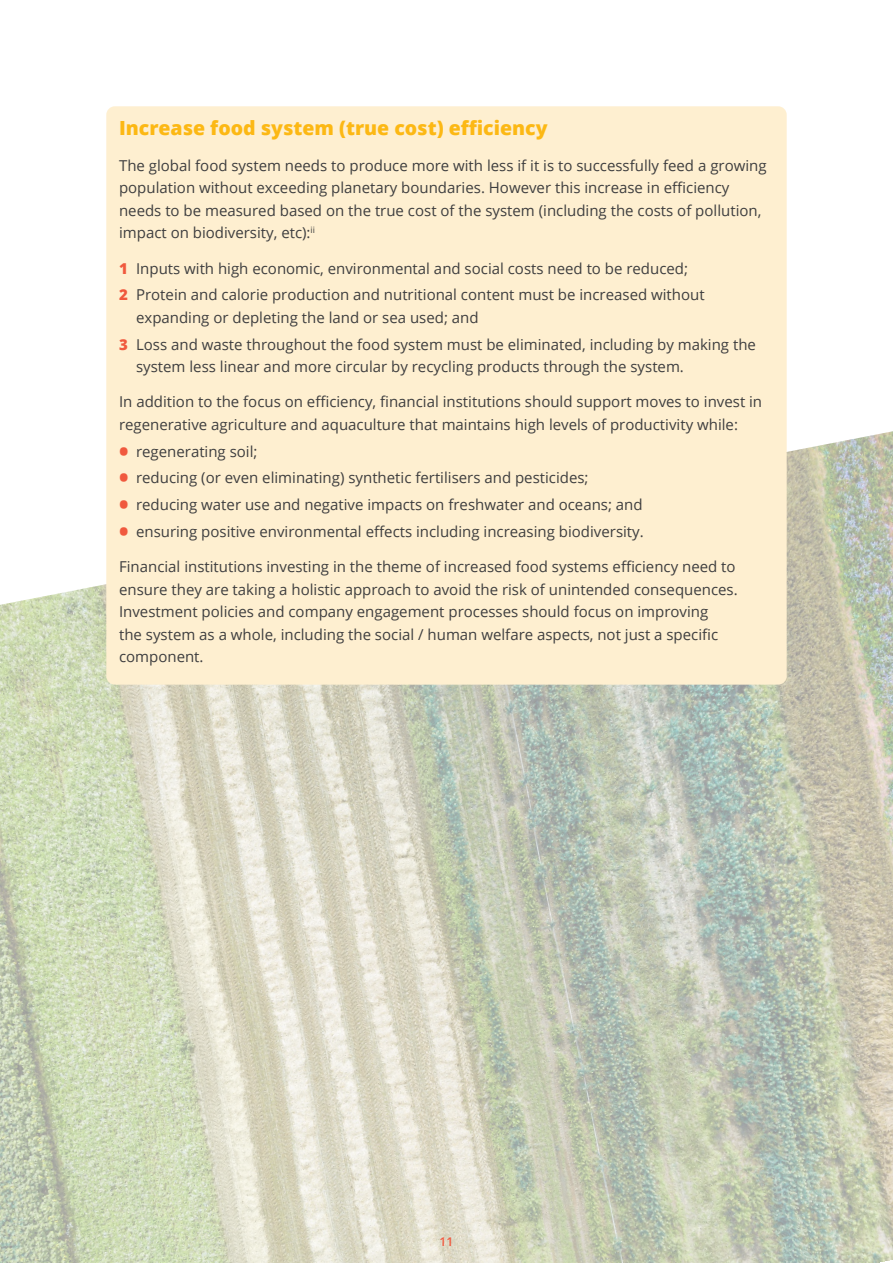
<style>
.page{position:relative;width:893px;height:1263px;background:#fff}
.page>*{position:absolute;margin:0;border:0;box-sizing:border-box;transform-origin:0 0}
.Text{font:800 19.5px "Open Sans";color:#fcb814}
.Text-2{font:15px/22.5px "Open Sans";color:#3e3e3f}
.Bullet_Points{font:15px/22.5px "Open Sans";color:#3e3e3f}
.t1{font:600 12px "Open Sans";color:#f0593e}
.s1{font-weight:800;color:#f0593e}
.s2{font-weight:800;font-size:24px;color:#f0593e}
</style>
<div class="page">
<img style="left:0;top:431px;width:893px;height:832px">
<div style="left:106px;top:106px;width:681px;height:579px;background:#feefd0;border-radius:9px"></div>
<p class="Text" style="left:119px;top:114px;width:430px">Increase food system (true cost) efficiency</p>
<p class="Text-2" style="left:119px;top:154px;width:649px">The global food system needs to produce more with less if it is to successfully feed a growing population without exceeding planetary boundaries. However this increase in efficiency needs to be measured based on the true cost of the system (including the costs of pollution, impact on biodiversity, etc):<sup>ii</sup></p>
<p class="Bullet_Points" style="left:119px;top:256px;width:571px"><span class="s1">1</span> Inputs with high economic, environmental and social costs need to be reduced;</p>
<p class="Bullet_Points" style="left:136px;top:283px;width:570px;text-indent:-17px"><span class="s1">2</span> Protein and calorie production and nutritional content must be increased without expanding or depleting the land or sea used; and</p>
<p class="Bullet_Points" style="left:136px;top:332px;width:621px;text-indent:-17px"><span class="s1">3</span> Loss and waste throughout the food system must be eliminated, including by making the system less linear and more circular by recycling products through the system.</p>
<p class="Text-2" style="left:119px;top:390px;width:645px">In addition to the focus on efficiency, financial institutions should support moves to invest in regenerative agriculture and aquaculture that maintains high levels of productivity while:</p>
<p class="Bullet_Points" style="left:119px;top:439px;width:140px"><span class="s2">•</span> regenerating soil;</p>
<p class="Bullet_Points" style="left:119px;top:466px;width:471px"><span class="s2">•</span> reducing (or even eliminating) synthetic fertilisers and pesticides;</p>
<p class="Bullet_Points" style="left:119px;top:493px;width:525px"><span class="s2">•</span> reducing water use and negative impacts on freshwater and oceans; and</p>
<p class="Bullet_Points" style="left:119px;top:520px;width:526px"><span class="s2">•</span> ensuring positive environmental effects including increasing biodiversity.</p>
<p class="Text-2" style="left:119px;top:555px;width:620px">Financial institutions investing in the theme of increased food systems efficiency need to ensure they are taking a holistic approach to avoid the risk of unintended consequences.<br>Investment policies and company engagement processes should focus on improving<br>the system as a whole, including the social / human welfare aspects, not just a specific component.</p>
<p class="t1" style="left:440px;top:1233px;width:15px">11</p>
</div>
